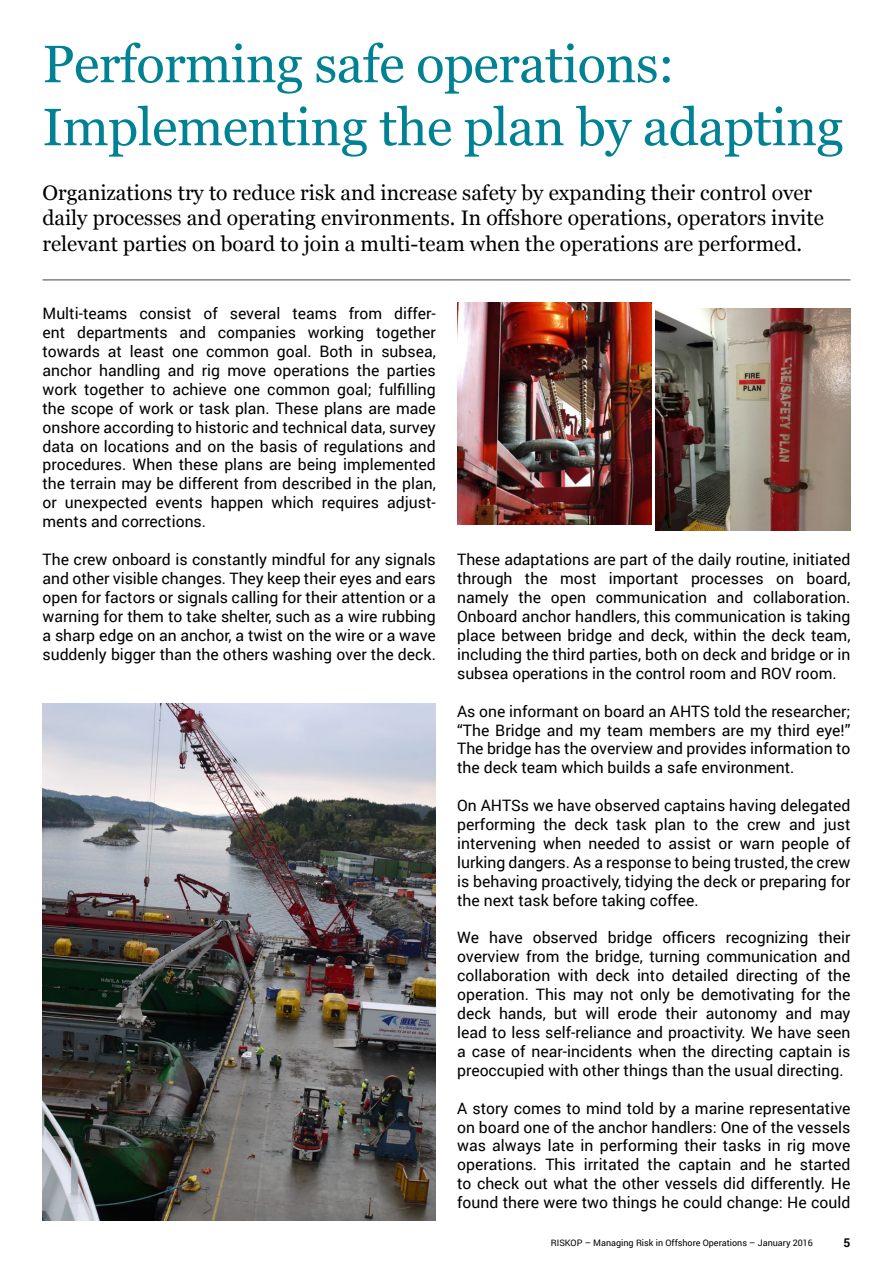
<style>
.page{position:relative;width:893px;height:1263px;background:#fff}
.page>*{position:absolute;margin:0;border:0;box-sizing:border-box;transform-origin:0 0}
.t1{font:52.5px/63px "Georgia";letter-spacing:-.01em;color:#008294}
.t2{font:21px/25.2px "Georgia";color:#000}
.t3{font:15.75px/18.9px "Roboto";color:#000;text-align:justify}
.t4{font:700 12px "Roboto";color:#000}
.t5{font:9px "Roboto";color:#000}
</style>
<div class="page">
<img style="left:43px;top:704px;width:393px;height:517px">
<img style="left:457px;top:303px;width:195px;height:222px">
<img style="left:656px;top:309px;width:194px;height:222px">
<hr style="left:43px;top:280px;width:807px;height:1px;background:#464645">
<h1 class="t1" style="left:43px;top:30px;width:802px">Performing safe operations:<br>Implementing the plan by adapting</h1>
<p class="t2" style="left:43px;top:179px;width:783px">Organizations try to reduce risk and increase safety by expanding their control over daily processes and operating environments. In offshore operations, operators invite relevant parties on board to join a multi-team when the operations are performed.</p>
<p class="t3" style="left:43px;top:304px;width:395px">Multi-teams consist of several teams from differ&shy;ent departments and companies working together towards at least one common goal. Both in subsea, anchor handling and rig move operations the parties work together to achieve one common goal; fulfilling the scope of work or task plan. These plans are made onshore according to historic and technical data, survey data on locations and on the basis of regulations and procedures. When these plans are being implemented the terrain may be different from described in the plan, or unexpected events happen which requires adjust&shy;ments and corrections.</p>
<p class="t3" style="left:43px;top:549px;width:395px">The crew onboard is constantly mindful for any signals and other visible changes. They keep their eyes and ears open for factors or signals calling for their attention or a warning for them to take shelter, such as a wire rubbing a sharp edge on an anchor, a twist on the wire or a wave suddenly bigger than the others washing over the deck.</p>
<p class="t3" style="left:457px;top:550px;width:395px">These adaptations are part of the daily routine, initiated through the most important processes on board, namely the open communication and collaboration.<br>Onboard anchor handlers, this communication is taking place between bridge and deck, within the deck team, including the third parties, both on deck and bridge or in subsea operations in the control room and ROV room.</p>
<p class="t3" style="left:457px;top:701px;width:395px">As one informant on board an AHTS told the researcher; “The Bridge and my team members are my third eye!” The bridge has the overview and provides information to the deck team which builds a safe environment.</p>
<p class="t3" style="left:457px;top:795px;width:395px">On AHTSs we have observed captains having delegated performing the deck task plan to the crew and just intervening when needed to assist or warn people of lurking dangers. As a response to being trusted, the crew is behaving proactively, tidying the deck or preparing for the next task before taking coffee.</p>
<p class="t3" style="left:457px;top:928px;width:395px">We have observed bridge officers recognizing their overview from the bridge, turning communication and collaboration with deck into detailed directing of the operation. This may not only be demotivating for the deck hands, but will erode their autonomy and may lead to less self-reliance and proactivity. We have seen a case of near-incidents when the directing captain is preoccupied with other things than the usual directing.</p>
<p class="t3" style="left:457px;top:1098px;width:395px">A story comes to mind told by a marine representative on board one of the anchor handlers: One of the vessels was always late in performing their tasks in rig move operations. This irritated the captain and he started to check out what the other vessels did differently. He found there were two things he could change: He could</p>
<p class="t5" style="left:551px;top:1236px;width:264px">RISKOP – Managing Risk in Offshore Operations – January 2016</p>
<p class="t4" style="left:844px;top:1234px;width:8px">5</p>
</div>
